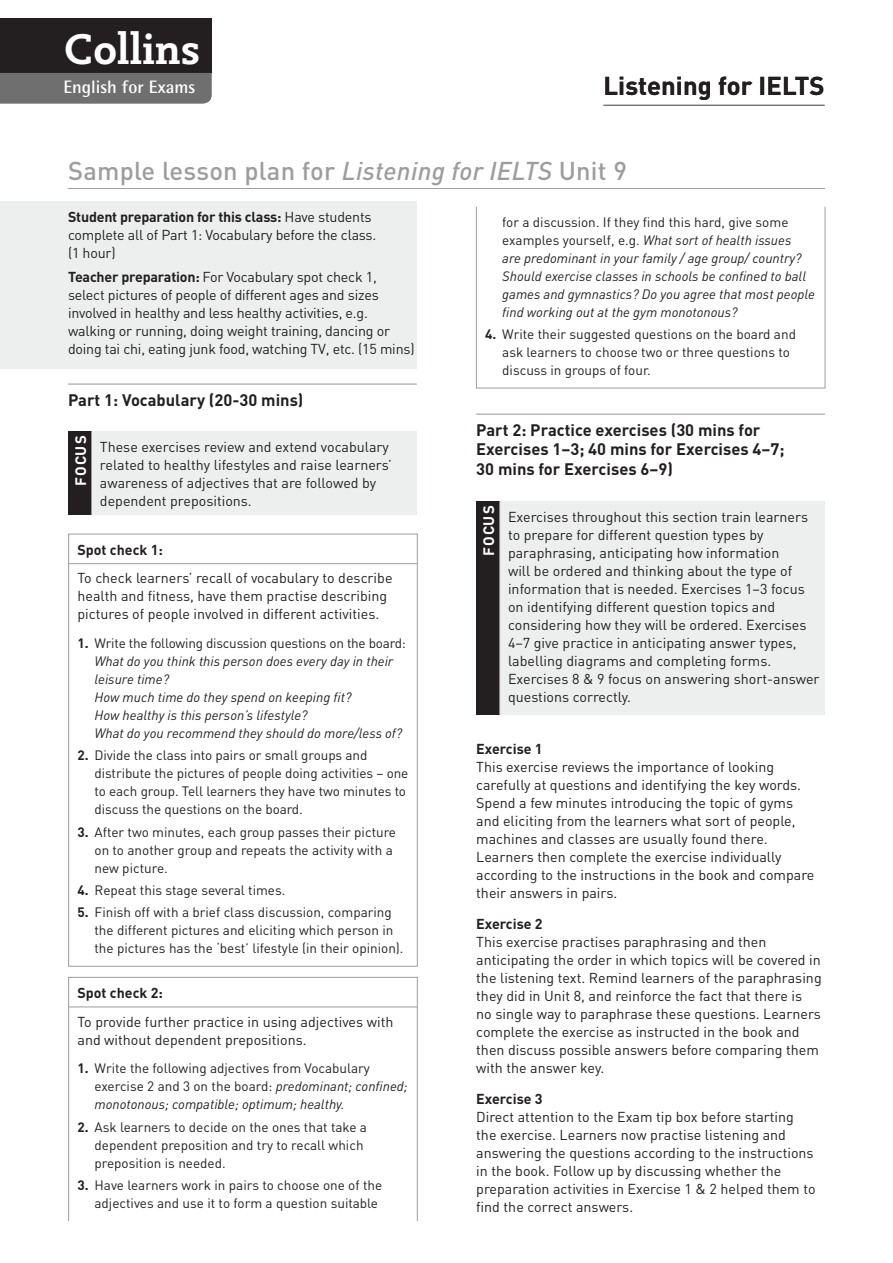
<style>
.page{position:relative;width:893px;height:1263px;background:#fff}
.page>*{position:absolute;margin:0;border:0;box-sizing:border-box;transform-origin:0 0}
.t1{font:700 45px "Nexus Mix";color:#fff}
.t2{font:500 25.5px "DIN";letter-spacing:.01em;color:#9d9d9d}
.t3{font:700 25.5px "DIN";letter-spacing:.005em;color:#231f20}
.t4{font:700 18px "Rotis Semi Sans Std";color:#fff}
.t5{font:700 16.5px/19.5px "DIN";color:#231f20}
.t6{font:700 15px "DIN";letter-spacing:.08em;color:#fff}
.t7{font:14.25px/18px "DIN";color:#231f20}
.t8{font:700 14.25px "DIN";color:#231f20}
.t9{font:13.5px/18px "DIN";color:#231f20}
.t10{font:italic 13.5px/18px "DIN";color:#231f20}
.s1{font-style:italic}
.s2{font-weight:700}
.s3{font-weight:700;font-style:normal}
.s4{font-style:normal}
</style>
<div class="page">
<hr style="left:476px;top:414px;width:349px;height:1px;background:#939598">
<div style="left:0;top:202px;width:417px;height:167px;background:#edefef"></div>
<hr style="left:68px;top:188px;width:757px;height:1px;background:#9d9d9d">
<hr style="left:603px;top:105px;width:222px;height:1px;background:#6f6f6f">
<div style="left:0;top:19px;width:211px;height:54px;background:#231f20"></div>
<div style="left:0;top:73px;width:211px;height:30px;background:#6f6f6f"></div>
<hr style="left:68px;top:384px;width:349px;height:1px;background:#939598">
<div style="left:68px;top:431px;width:349px;height:84px;background:#edefef"></div>
<div style="left:68px;top:431px;width:24px;height:84px;background:#231f20"></div>
<hr style="left:69px;top:563px;width:348px;height:1px;background:#9d9d9d">
<div style="left:68px;top:534px;width:350px;height:432px;border:1px solid #9d9d9d"></div>
<hr style="left:69px;top:1006px;width:348px;height:1px;background:#9d9d9d">
<div style="left:68px;top:977px;width:350px;height:244px;border:1px solid #9d9d9d"></div>
<div style="left:476px;top:501px;width:349px;height:214px;background:#edefef"></div>
<div style="left:476px;top:501px;width:24px;height:214px;background:#231f20"></div>
<hr style="left:499px;top:501px;width:1px;height:214px;background:#9d9d9d">
<hr style="left:91px;top:431px;width:1px;height:84px;background:#9d9d9d">
<div style="left:476px;top:206px;width:349px;height:182px;border:1px solid #9d9d9d"></div>
<h1 class="t1" style="left:63px;top:21px;width:139px">Collins</h1>
<p class="t4" style="left:64px;top:76px;width:133px">English for Exams</p>
<h2 class="t3" style="left:603px;top:69px;width:223px">Listening for IELTS</h2>
<h2 class="t2" style="left:68px;top:155px;width:560px">Sample lesson plan for <span class="s1">Listening for IELTS</span> Unit 9</h2>
<p class="t7" style="left:68px;top:207px;width:310px"><span class="s2">Student preparation for this class:</span> Have students complete all of Part 1: Vocabulary before the class. (1 hour)</p>
<p class="t7" style="left:68px;top:268px;width:348px"><span class="s2">Teacher preparation:</span> For Vocabulary spot check 1, select pictures of people of different ages and sizes involved in healthy and less healthy activities, e.g. walking or running, doing weight training, dancing or doing tai chi, eating junk food, watching TV, etc. (15 mins)</p>
<p class="t5" style="left:68px;top:389px;width:237px">Part 1: Vocabulary (20-30 mins)</p>
<p class="t6" style="left:71px;top:486px;width:52px;rotate:-90deg">FOCUS</p>
<p class="t7" style="left:100px;top:437px;width:294px">These exercises review and extend vocabulary related to healthy lifestyles and raise learners’ awareness of adjectives that are followed by dependent prepositions.</p>
<p class="t8" style="left:77px;top:540px;width:87px">Spot check 1:</p>
<p class="t7" style="left:77px;top:569px;width:317px">To check learners’ recall of vocabulary to describe health and fitness, have them practise describing pictures of people involved in different activities.</p>
<p class="t10" style="left:95px;top:634px;width:313px;text-indent:-17px"><span class="s3">1.</span> <span class="s4">Write the following discussion questions on the board:<br></span>What do you think this person does every day in their leisure time?<br>How much time do they spend on keeping fit?<br>How healthy is this person’s lifestyle?<br>What do you recommend they should do more/less of?</p>
<p class="t9" style="left:95px;top:746px;width:315px;text-indent:-17px"><span class="s2">2.</span> Divide the class into pairs or small groups and distribute the pictures of people doing activities – one to each group. Tell learners they have two minutes to discuss the questions on the board.</p>
<p class="t9" style="left:95px;top:822px;width:303px;text-indent:-17px"><span class="s2">3.</span> After two minutes, each group passes their picture on to another group and repeats the activity with a new picture.</p>
<p class="t9" style="left:77px;top:881px;width:209px"><span class="s2">4.</span> Repeat this stage several times.</p>
<p class="t9" style="left:95px;top:903px;width:311px;text-indent:-17px"><span class="s2">5.</span> Finish off with a brief class discussion, comparing the different pictures and eliciting which person in the pictures has the ‘best’ lifestyle (in their opinion).</p>
<p class="t8" style="left:77px;top:983px;width:87px">Spot check 2:</p>
<p class="t7" style="left:77px;top:1012px;width:317px">To provide further practice in using adjectives with and without dependent prepositions.</p>
<p class="t9" style="left:95px;top:1059px;width:315px;text-indent:-17px"><span class="s2">1.</span> Write the following adjectives from Vocabulary exercise 2 and 3 on the board: <span class="s1">predominant; confined; monotonous; compatible; optimum; healthy.</span></p>
<p class="t9" style="left:95px;top:1117px;width:274px;text-indent:-17px"><span class="s2">2.</span> Ask learners to decide on the ones that take a dependent preposition and try to recall which preposition is needed.</p>
<p class="t9" style="left:95px;top:1176px;width:289px;text-indent:-17px"><span class="s2">3.</span> Have learners work in pairs to choose one of the adjectives and use it to form a question suitable</p>
<p class="t10" style="left:502px;top:212px;width:314px"><span class="s4">for a discussion. If they find this hard, give some examples yourself, e.g.</span> What sort of health issues<br>are predominant in your family / age group/ country?<br>Should exercise classes in schools be confined to ball games and gymnastics? Do you agree that most people find working out at the gym monotonous?</p>
<p class="t9" style="left:502px;top:325px;width:295px;text-indent:-17px"><span class="s2">4.</span> Write their suggested questions on the board and ask learners to choose two or three questions to discuss in groups of four.</p>
<p class="t5" style="left:476px;top:419px;width:310px">Part 2: Practice exercises (30 mins for<br>Exercises 1–3; 40 mins for Exercises 4–7;<br>30 mins for Exercises 6–9)</p>
<p class="t6" style="left:479px;top:556px;width:52px;rotate:-90deg">FOCUS</p>
<p class="t7" style="left:508px;top:507px;width:313px">Exercises throughout this section train learners to prepare for different question types by paraphrasing, anticipating how information<br>will be ordered and thinking about the type of information that is needed. Exercises 1–3 focus on identifying different question topics and considering how they will be ordered. Exercises 4–7 give practice in anticipating answer types, labelling diagrams and completing forms.<br>Exercises 8 &amp; 9 focus on answering short-answer questions correctly.</p>
<p class="t8" style="left:476px;top:740px;width:68px">Exercise 1</p>
<p class="t7" style="left:476px;top:758px;width:340px">This exercise reviews the importance of looking carefully at questions and identifying the key words.<br>Spend a few minutes introducing the topic of gyms and eliciting from the learners what sort of people, machines and classes are usually found there.<br>Learners then complete the exercise individually according to the instructions in the book and compare their answers in pairs.</p>
<p class="t8" style="left:476px;top:914px;width:68px">Exercise 2</p>
<p class="t7" style="left:476px;top:932px;width:347px">This exercise practises paraphrasing and then anticipating the order in which topics will be covered in the listening text. Remind learners of the paraphrasing they did in Unit 8, and reinforce the fact that there is<br>no single way to paraphrase these questions. Learners complete the exercise as instructed in the book and then discuss possible answers before comparing them with the answer key.</p>
<p class="t8" style="left:476px;top:1089px;width:68px">Exercise 3</p>
<p class="t7" style="left:476px;top:1107px;width:341px">Direct attention to the Exam tip box before starting the exercise. Learners now practise listening and answering the questions according to the instructions in the book. Follow up by discussing whether the preparation activities in Exercise 1 &amp; 2 helped them to find the correct answers.</p>
</div>
